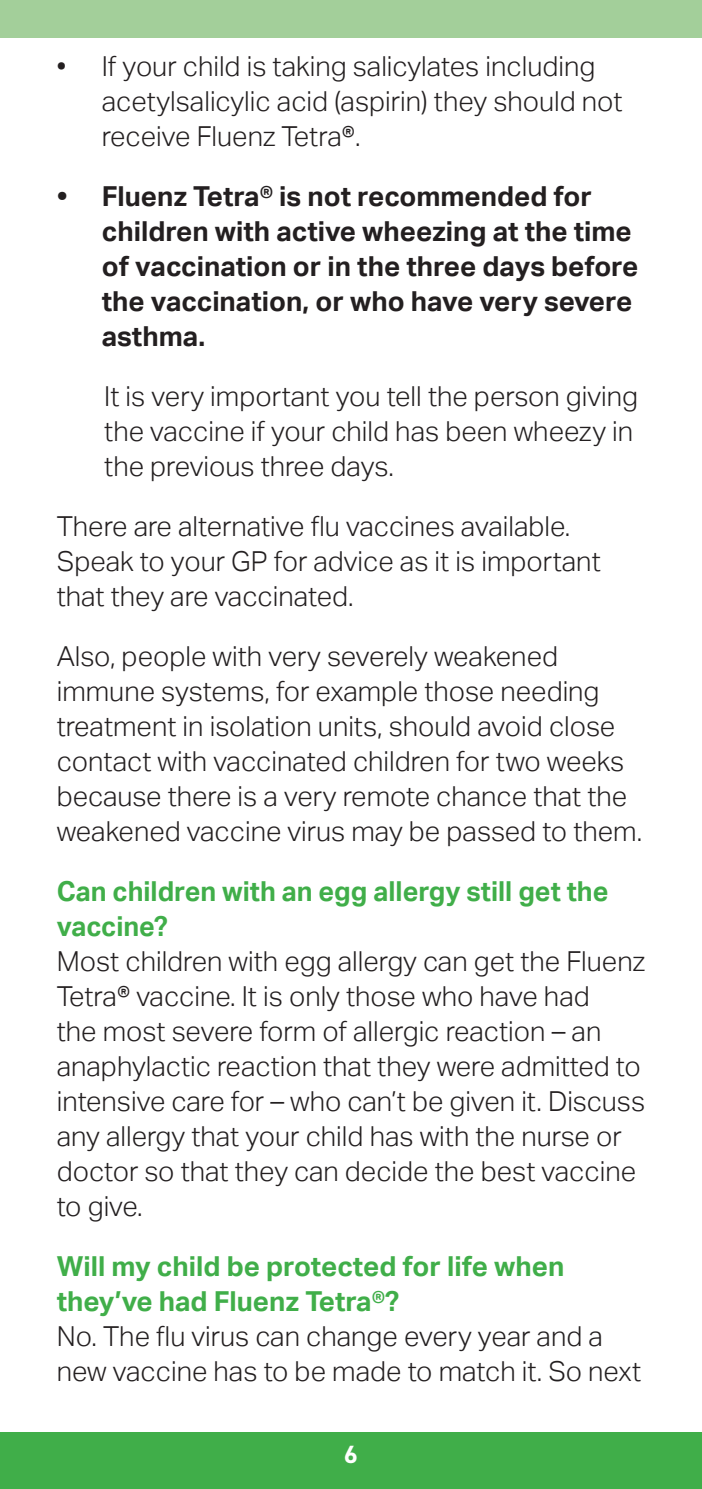
<style>
.page{position:relative;width:702px;height:1489px;background:#fff}
.page>*{position:absolute;margin:0;border:0;box-sizing:border-box;transform-origin:0 0}
.t1{font:300 27.5px/35px "Aktiv Grotesk";color:#231f20}
.t2{font:700 27.5px/35px "Aktiv Grotesk";color:#231f20}
.t3{font:700 27.5px/35px "Aktiv Grotesk";color:#40ae49}
.t4{font:700 25px "DIN2014";color:#fff}
</style>
<div class="page">
<div style="left:0;top:1432px;width:702px;height:56px;background:#40ae49"></div>
<div style="left:0;top:0;width:702px;height:38px;background:#a3cf9a"></div>
<p class="t1" style="left:102px;top:49px;width:522px;text-indent:-45px">• If your child is taking salicylates including acetylsalicylic acid (aspirin) they should not receive Fluenz Tetra®.</p>
<p class="t2" style="left:102px;top:179px;width:538px;text-indent:-45px">• Fluenz Tetra® is not recommended for children with active wheezing at the time of vaccination or in the three days before the vaccination, or who have very severe asthma.</p>
<p class="t1" style="left:104px;top:379px;width:535px">It is very important you tell the person giving the vaccine if your child has been wheezy in the previous three days.</p>
<p class="t1" style="left:57px;top:509px;width:545px">There are alternative flu vaccines available.<br>Speak to your GP for advice as it is important that they are vaccinated.</p>
<p class="t1" style="left:57px;top:639px;width:587px">Also, people with very severely weakened immune systems, for example those needing treatment in isolation units, should avoid close contact with vaccinated children for two weeks because there is a very remote chance that the weakened vaccine virus may be passed to them.</p>
<p class="t3" style="left:57px;top:873px;width:553px">Can children with an egg allergy still get the vaccine?</p>
<p class="t1" style="left:57px;top:943px;width:590px">Most children with egg allergy can get the Fluenz Tetra® vaccine. It is only those who have had<br>the most severe form of allergic reaction – an anaphylactic reaction that they were admitted to intensive care for – who can’t be given it. Discuss any allergy that your child has with the nurse or doctor so that they can decide the best vaccine to give.</p>
<p class="t3" style="left:57px;top:1248px;width:509px">Will my child be protected for life when they’ve had Fluenz Tetra®?</p>
<p class="t1" style="left:57px;top:1318px;width:586px">No. The flu virus can change every year and a new vaccine has to be made to match it. So next</p>
<p class="t4" style="left:344px;top:1437px;width:15px">6</p>
</div>
